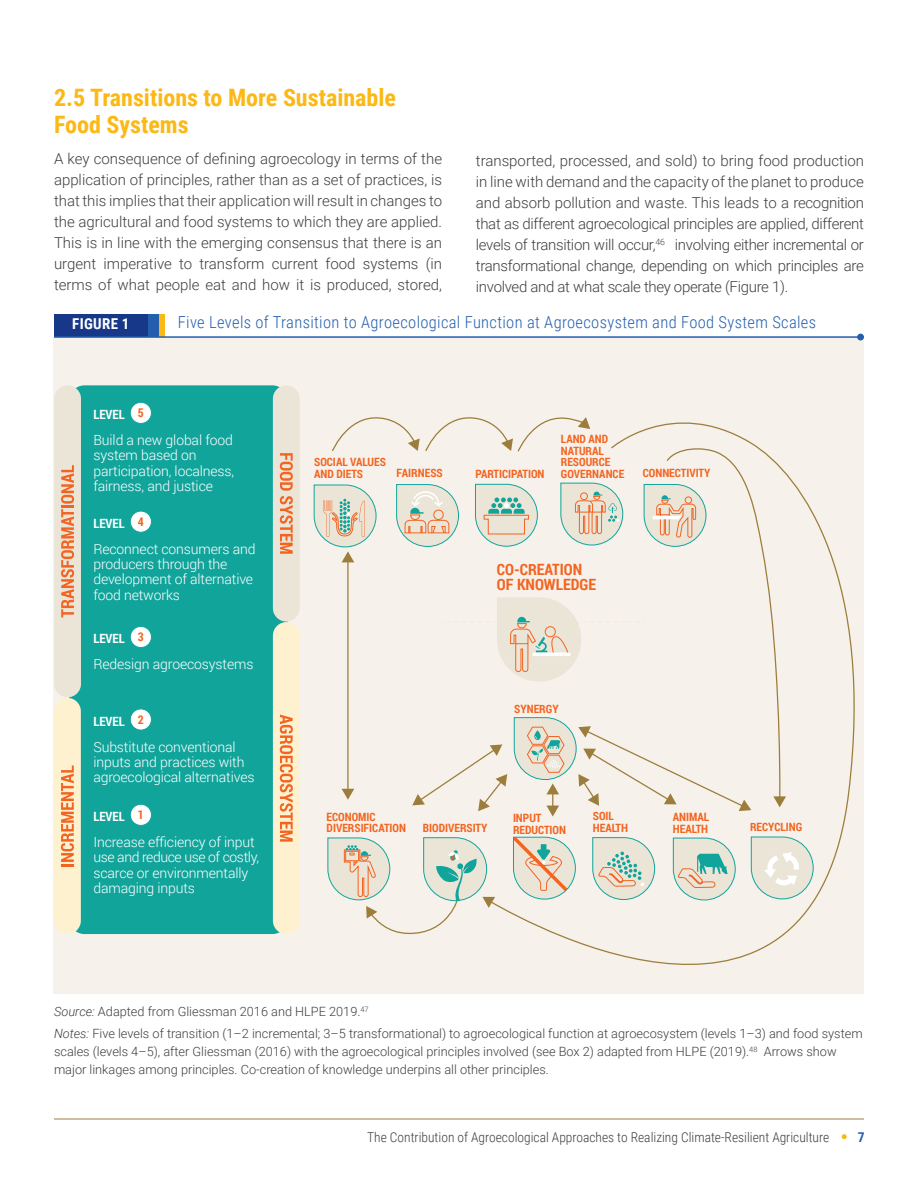
<style>
.page{position:relative;width:918px;height:1188px;background:#fff}
.page>*{position:absolute;margin:0;border:0;box-sizing:border-box;transform-origin:0 0}
.H2___GCA{font:700 24px/27px "Roboto Condensed";color:#fcb814}
.Figure_Table_Text{font:300 16.5px "Roboto Condensed";letter-spacing:.02em;color:#235fad}
.t1{font:700 15.6px/15.6px "Roboto Condensed";color:#f36421}
.Body_Text{font:300 15px/21px "Roboto";letter-spacing:-.015em;color:#3e3e3f;text-align:justify}
.H1___GCA{font:700 15px "Roboto Condensed";letter-spacing:.025em;color:#fff}
.t2{font:300 13.95px/15.3px "Roboto";letter-spacing:-.01em;color:#fff}
.t3{font:300 13.5px "Roboto Condensed";color:#3e3e3f}
.t4{font:700 13.5px "Roboto Condensed";color:#235fad}
.Body_Text-2{font:300 12.75px/18px "Roboto";color:#3e3e3f}
.t5{font:700 12.75px "Roboto Condensed";color:#fff}
.t6{font:700 11.4px/11.4px "Roboto Condensed";color:#f36421}
.s1{font-size:12px;color:#f36421}
.s2{font-style:italic}
</style>
<div class="page">
<svg style="left:842px;top:1134px;width:5px;height:5px"></svg>
<hr style="left:54px;top:1119px;width:810px;height:1px;background:#9c7d3b">
<div style="left:54px;top:338px;width:810px;height:656px;background:#f6f2eb"></div>
<div style="left:69px;top:385px;width:219px;height:549px;background:#11a49b;border-radius:15px"></div>
<div style="left:130px;top:402px;width:21px;height:21px;background:#fff;border-radius:50%"></div>
<div style="left:130px;top:402px;width:22px;height:22px;border:1px solid #11a49b;border-radius:50%"></div>
<div style="left:130px;top:511px;width:21px;height:21px;background:#fff;border-radius:50%"></div>
<div style="left:130px;top:511px;width:22px;height:22px;border:1px solid #11a49b;border-radius:50%"></div>
<div style="left:130px;top:709px;width:21px;height:21px;background:#fff;border-radius:50%"></div>
<div style="left:130px;top:709px;width:22px;height:21px;border:1px solid #11a49b;border-radius:50%"></div>
<div style="left:130px;top:804px;width:21px;height:21px;background:#fff;border-radius:50%"></div>
<div style="left:130px;top:804px;width:22px;height:22px;border:1px solid #11a49b;border-radius:50%"></div>
<div style="left:130px;top:626px;width:21px;height:22px;background:#fff;border-radius:50%"></div>
<div style="left:130px;top:626px;width:22px;height:22px;border:1px solid #11a49b;border-radius:50%"></div>
<div style="left:54px;top:385px;width:27px;height:312px;background:#ebe5d8;border-radius:13px"></div>
<svg style="left:61px;top:465px;width:13px;height:152px"></svg>
<div style="left:54px;top:698px;width:27px;height:236px;background:#fef1d0;border-radius:13px"></div>
<svg style="left:61px;top:765px;width:13px;height:101px"></svg>
<div style="left:273px;top:385px;width:27px;height:237px;background:#ebe5d8;border-radius:13px"></div>
<svg style="left:280px;top:453px;width:13px;height:101px"></svg>
<div style="left:273px;top:622px;width:27px;height:312px;background:#fef1d0;border-radius:13px"></div>
<svg style="left:280px;top:715px;width:13px;height:127px"></svg>
<svg style="left:314px;top:417px;width:175px;height:394px"></svg>
<svg style="left:489px;top:417px;width:366px;height:548px"></svg>
<svg style="left:327px;top:837px;width:168px;height:98px"></svg>
<svg style="left:673px;top:837px;width:63px;height:64px"></svg>
<div style="left:54px;top:314px;width:94px;height:23px;background:#173889"></div>
<div style="left:148px;top:314px;width:11px;height:23px;background:#235fad"></div>
<div style="left:159px;top:314px;width:6px;height:23px;background:#fcb814"></div>
<hr style="left:54px;top:336px;width:807px;height:2px;background:#235fad">
<div style="left:857px;top:334px;width:7px;height:7px;background:#235fad;border-radius:50%"></div>
<p class="H2___GCA" style="left:54px;top:83px;width:343px">2.5 Transitions to More Sustainable<br>Food Systems</p>
<p class="Body_Text" style="left:54px;top:147px;width:390px">A key consequence of defining agroecology in terms of the application of principles, rather than as a set of practices, is that this implies that their application will result in changes to the agricultural and food systems to which they are applied.<br>This is in line with the emerging consensus that there is an urgent imperative to transform current food systems (in terms of what people eat and how it is produced, stored,</p>
<p class="Body_Text" style="left:476px;top:149px;width:390px">transported, processed, and sold) to bring food production in line with demand and the capacity of the planet to produce and absorb pollution and waste. This leads to a recognition that as different agroecological principles are applied, different levels of transition will occur,<sup>46</sup> involving either incremental or transformational change, depending on which principles are involved and at what scale they operate (Figure 1).</p>
<p class="H1___GCA" style="left:72px;top:314px;width:59px">FIGURE 1</p>
<p class="Figure_Table_Text" style="left:178px;top:310px;width:640px">Five Levels of Transition to Agroecological Function at Agroecosystem and Food System Scales</p>
<p class="t5" style="left:93px;top:406px;width:52px">LEVEL <span class="s1">5</span></p>
<p class="t2" style="left:93px;top:432px;width:142px">Build a new global food system based on participation, localness, fairness, and justice</p>
<p class="t5" style="left:93px;top:514px;width:52px">LEVEL <span class="s1">4</span></p>
<p class="t2" style="left:93px;top:541px;width:164px">Reconnect consumers and producers through the development of alternative food networks</p>
<p class="t5" style="left:93px;top:630px;width:52px">LEVEL <span class="s1">3</span></p>
<p class="t2" style="left:93px;top:656px;width:162px">Redesign agroecosystems</p>
<p class="t5" style="left:93px;top:712px;width:52px">LEVEL <span class="s1">2</span></p>
<p class="t2" style="left:93px;top:739px;width:163px">Substitute conventional inputs and practices with agroecological alternatives</p>
<p class="t5" style="left:93px;top:808px;width:52px">LEVEL <span class="s1">1</span></p>
<p class="t2" style="left:93px;top:834px;width:167px">Increase efficiency of input use and reduce use of costly, scarce or environmentally damaging inputs</p>
<p class="t6" style="left:314px;top:456px;width:73px">SOCIAL VALUES<br>AND DIETS</p>
<p class="t6" style="left:397px;top:467px;width:48px">FAIRNESS</p>
<p class="t6" style="left:475px;top:468px;width:70px">PARTICIPATION</p>
<p class="t6" style="left:561px;top:433px;width:65px">LAND AND<br>NATURAL<br>RESOURCE<br>GOVERNANCE</p>
<p class="t6" style="left:643px;top:467px;width:69px">CONNECTIVITY</p>
<p class="t1" style="left:497px;top:561px;width:101px">CO-CREATION<br>OF KNOWLEDGE</p>
<p class="t6" style="left:514px;top:703px;width:46px">SYNERGY</p>
<p class="t6" style="left:327px;top:811px;width:81px">ECONOMIC<br>DIVERSIFICATION</p>
<p class="t6" style="left:513px;top:812px;width:55px">INPUT<br>REDUCTION</p>
<p class="t6" style="left:593px;top:810px;width:37px">SOIL<br>HEALTH</p>
<p class="t6" style="left:673px;top:811px;width:38px">ANIMAL<br>HEALTH</p>
<p class="t6" style="left:423px;top:821px;width:66px">BIODIVERSITY</p>
<p class="t6" style="left:750px;top:821px;width:54px">RECYCLING</p>
<p class="Body_Text-2" style="left:54px;top:1002px;width:316px"><span class="s2">Source:</span> Adapted from Gliessman 2016 and HLPE 2019.<sup>47</sup></p>
<p class="Body_Text-2" style="left:54px;top:1024px;width:810px"><span class="s2">Notes:</span> Five levels of transition (1–2 incremental; 3–5 transformational) to agroecological function at agroecosystem (levels 1–3) and food system scales (levels 4–5), after Gliessman (2016) with the agroecological principles involved (see Box 2) adapted from HLPE (2019).<sup>48</sup> Arrows show major linkages among principles. Co-creation of knowledge underpins all other principles.</p>
<p class="t3" style="left:367px;top:1128px;width:464px">The Contribution of Agroecological Approaches to Realizing Climate-Resilient Agriculture</p>
<p class="t4" style="left:858px;top:1128px;width:8px">7</p>
</div>
